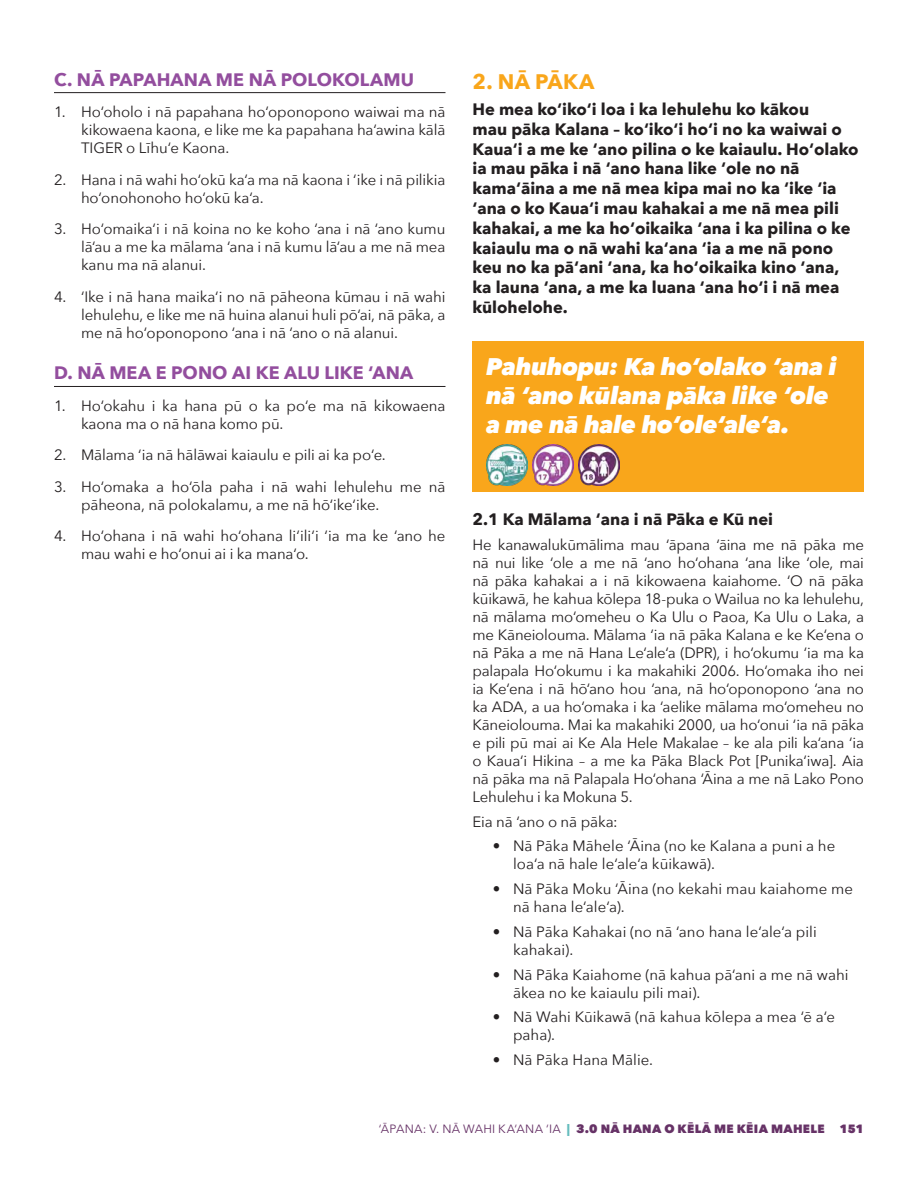
<style>
.page{position:relative;width:918px;height:1188px;background:#fff}
.page>*{position:absolute;margin:0;border:0;box-sizing:border-box;transform-origin:0 0}
.OBJECTIVE{font:italic 800 24px/28.8px "Avenir Next";letter-spacing:-.015em;color:#fff}
.HEADER_3{font:700 21px "Avenir Next";letter-spacing:.01em;color:#f9a61b}
.ACTIONS{font:700 18px "Avenir Next";letter-spacing:.01em;color:#934e9e}
.STYLE_-_4{font:700 16.5px/19.8px "Avenir Next";color:#231f20}
.TEXT{font:15px/18px "Avenir Next";letter-spacing:-.005em;color:#231f20}
.t1{font:800 12px "Avenir Next";letter-spacing:.025em;color:#663266}
.s1{font-weight:400}
.s2{color:#66bdbe}
</style>
<div class="page">
<hr style="left:54px;top:92px;width:392px;height:1px;background:#231f20">
<hr style="left:54px;top:386px;width:392px;height:1px;background:#231f20">
<div style="left:472px;top:341px;width:392px;height:111px;background:#f9a61b"></div>
<div style="left:472px;top:438px;width:392px;height:54px;background:#f9a61b"></div>
<img style="left:487px;top:444px;width:41px;height:41px">
<img style="left:533px;top:444px;width:40px;height:41px">
<img style="left:578px;top:445px;width:41px;height:41px">
<p class="ACTIONS" style="left:54px;top:64px;width:361px">C. NĀ PAPAHANA ME NĀ POLOKOLAMU</p>
<p class="TEXT" style="left:81px;top:102px;width:366px;text-align:justify;text-indent:-27px">1. Hoʻoholo i nā papahana hoʻoponopono waiwai ma nā kikowaena kaona, e like me ka papahana haʻawina kālā TIGER o Līhuʻe Kaona.</p>
<p class="TEXT" style="left:81px;top:170px;width:366px;text-indent:-27px">2. Hana i nā wahi hoʻokū kaʻa ma nā kaona i ʻike i nā pilikia hoʻonohonoho hoʻokū kaʻa.</p>
<p class="TEXT" style="left:81px;top:219px;width:366px;text-align:justify;text-indent:-27px">3. Hoʻomaikaʻi i nā koina no ke koho ʻana i nā ʻano kumu lāʻau a me ka mālama ʻana i nā kumu lāʻau a me nā mea kanu ma nā alanui.</p>
<p class="TEXT" style="left:81px;top:287px;width:366px;text-align:justify;text-indent:-27px">4. ʻIke i nā hana maikaʻi no nā pāheona kūmau i nā wahi lehulehu, e like me nā huina alanui huli pōʻai, nā pāka, a me nā hoʻoponopono ʻana i nā ʻano o nā alanui.</p>
<p class="ACTIONS" style="left:54px;top:357px;width:361px">D. NĀ MEA E PONO AI KE ALU LIKE ʻANA</p>
<p class="TEXT" style="left:81px;top:396px;width:366px;text-indent:-27px">1. Hoʻokahu i ka hana pū o ka poʻe ma nā kikowaena kaona ma o nā hana komo pū.</p>
<p class="TEXT" style="left:54px;top:445px;width:333px">2. Mālama ʻia nā hālāwai kaiaulu e pili ai ka poʻe.</p>
<p class="TEXT" style="left:81px;top:477px;width:366px;text-indent:-27px">3. Hoʻomaka a hoʻōla paha i nā wahi lehulehu me nā pāheona, nā polokalamu, a me nā hōʻikeʻike.</p>
<p class="TEXT" style="left:81px;top:526px;width:366px;text-indent:-27px">4. Hoʻohana i nā wahi hoʻohana liʻiliʻi ʻia ma ke ʻano he mau wahi e hoʻonui ai i ka manaʻo.</p>
<p class="HEADER_3" style="left:472px;top:63px;width:123px">2. NĀ PĀKA</p>
<p class="STYLE_-_4" style="left:472px;top:99px;width:388px">He mea koʻikoʻi loa i ka lehulehu ko kākou<br>mau pāka Kalana – koʻikoʻi hoʻi no ka waiwai o Kauaʻi a me ke ʻano pilina o ke kaiaulu. Hoʻolako ia mau pāka i nā ʻano hana like ʻole no nā kamaʻāina a me nā mea kipa mai no ka ʻike ʻia ʻana o ko Kauaʻi mau kahakai a me nā mea pili kahakai, a me ka hoʻoikaika ʻana i ka pilina o ke kaiaulu ma o nā wahi kaʻana ʻia a me nā pono keu no ka pāʻani ʻana, ka hoʻoikaika kino ʻana, ka launa ʻana, a me ka luana ʻana hoʻi i nā mea kūlohelohe.</p>
<p class="OBJECTIVE" style="left:486px;top:352px;width:352px">Pahuhopu: Ka ho‘olako ‘ana i nā ‘ano kūlana pāka like ‘ole a me nā hale ho‘ole‘ale‘a.</p>
<p class="STYLE_-_4" style="left:472px;top:509px;width:302px">2.1 Ka Mālama ʻana i nā Pāka e Kū nei</p>
<p class="TEXT" style="left:472px;top:535px;width:393px;text-align:justify">He kanawalukūmālima mau ʻāpana ʻāina me nā pāka me nā nui like ʻole a me nā ʻano hoʻohana ʻana like ʻole, mai nā pāka kahakai a i nā kikowaena kaiahome. ʻO nā pāka kūikawā, he kahua kōlepa 18-puka o Wailua no ka lehulehu, nā mālama moʻomeheu o Ka Ulu o Paoa, Ka Ulu o Laka, a me Kāneiolouma. Mālama ʻia nā pāka Kalana e ke Keʻena o nā Pāka a me nā Hana Leʻaleʻa (DPR), i hoʻokumu ʻia ma ka palapala Hoʻokumu i ka makahiki 2006. Hoʻomaka iho nei ia Keʻena i nā hōʻano hou ʻana, nā hoʻoponopono ʻana no ka ADA, a ua hoʻomaka i ka ʻaelike mālama moʻomeheu no Kāneiolouma. Mai ka makahiki 2000, ua hoʻonui ʻia nā pāka e pili pū mai ai Ke Ala Hele Makalae – ke ala pili kaʻana ʻia o Kauaʻi Hikina – a me ka Pāka Black Pot [Punikaʻiwa]. Aia nā pāka ma nā Palapala Hoʻohana ʻĀina a me nā Lako Pono Lehulehu i ka Mokuna 5.</p>
<p class="TEXT" style="left:472px;top:812px;width:147px">Eia nā ʻano o nā pāka:</p>
<p class="TEXT" style="left:513px;top:837px;width:324px;text-indent:-20px">• Nā Pāka Māhele ʻĀina (no ke Kalana a puni a he loaʻa nā hale leʻaleʻa kūikawā).</p>
<p class="TEXT" style="left:513px;top:879px;width:341px;text-indent:-20px">• Nā Pāka Moku ʻĀina (no kekahi mau kaiahome me nā hana leʻaleʻa).</p>
<p class="TEXT" style="left:513px;top:922px;width:305px;text-indent:-20px">• Nā Pāka Kahakai (no nā ʻano hana leʻaleʻa pili kahakai).</p>
<p class="TEXT" style="left:513px;top:965px;width:337px;text-indent:-20px">• Nā Pāka Kaiahome (nā kahua pāʻani a me nā wahi ākea no ke kaiaulu pili mai).</p>
<p class="TEXT" style="left:513px;top:1008px;width:324px;text-indent:-20px">• Nā Wahi Kūikawā (nā kahua kōlepa a mea ʻē aʻe paha).</p>
<p class="TEXT" style="left:493px;top:1050px;width:162px">• Nā Pāka Hana Mālie.</p>
<p class="t1" style="left:379px;top:1121px;width:447px"><span class="s1">‘ĀPANA: V. NĀ WAHI KA‘ANA ‘IA</span> <span class="s2">|</span> 3.0 NĀ HANA O KĒLĀ ME KĒIA MAHELE</p>
<p class="t1" style="left:840px;top:1121px;width:26px">151</p>
</div>
